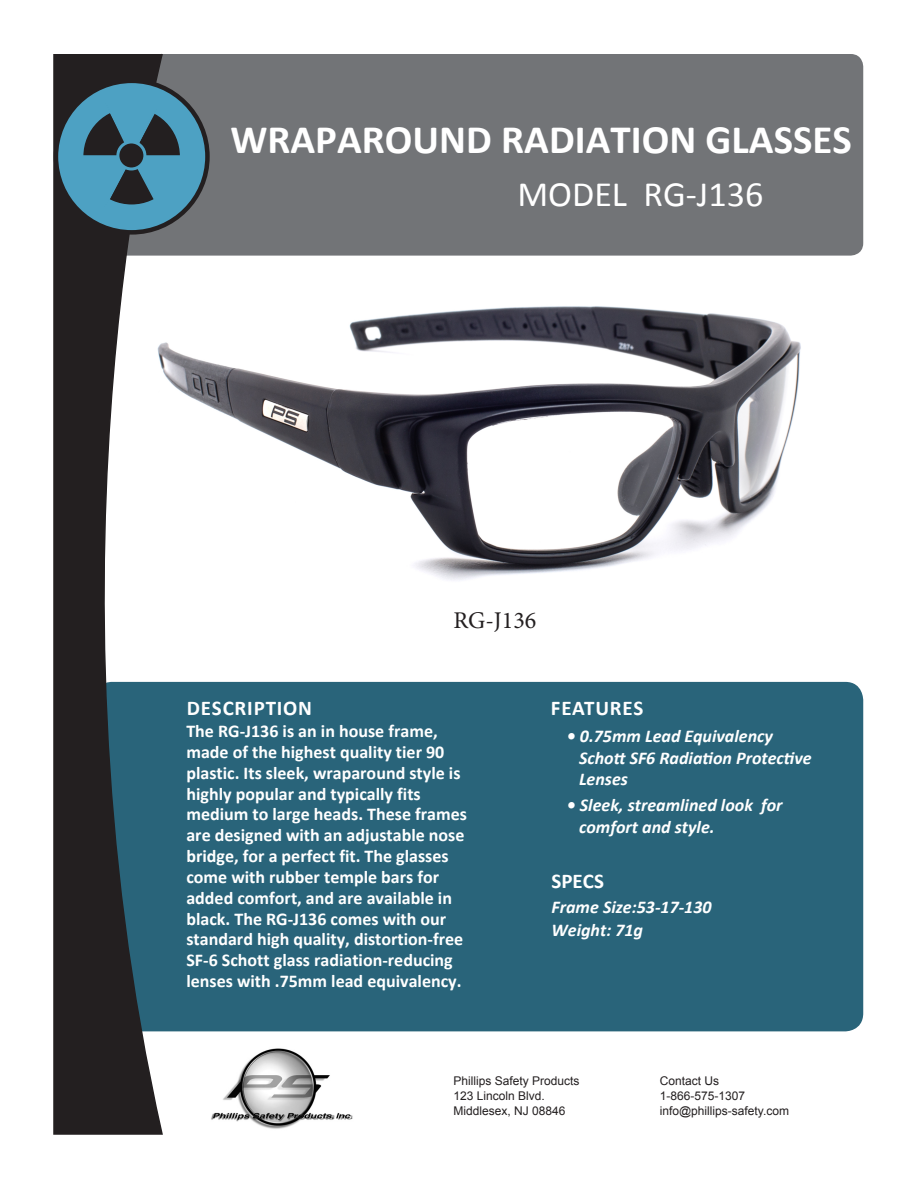
<style>
.page{position:relative;width:918px;height:1188px;background:#fff}
.page>*{position:absolute;margin:0;border:0;box-sizing:border-box;transform-origin:0 0}
.t1{font:700 40.5px "Calibri";color:#fff}
.t2{font:35.7px "Calibri";color:#fff}
.t3{font:24px "Minion Pro";color:#231f20}
.t4{font:700 21px "Calibri";letter-spacing:.04em;color:#fff}
.t5{font:700 18px/20.9px "Calibri";color:#fff}
.t6{font:italic 700 18px/23.5px "Calibri";color:#fff}
.t7{font:12px/15px "Arial";color:#231f20}
</style>
<div class="page">
<img style="left:164px;top:249px;width:698px;height:444px">
<div style="left:54px;top:54px;width:809px;height:202px;background:#727477;border-radius:13px"></div>
<img style="left:206px;top:1031px;width:150px;height:98px">
<div style="left:94px;top:682px;width:769px;height:349px;background:#29647a;border-radius:18px"></div>
<svg style="left:53px;top:53px;width:111px;height:1082px"></svg>
<svg style="left:56px;top:81px;width:151px;height:151px;background:#478eac"></svg>
<div style="left:54px;top:79px;width:156px;height:156px;border:4px solid #231f20;border-radius:50%"></div>
<svg style="left:69px;top:101px;width:126px;height:113px;background:#417d96"></svg>
<div style="left:118px;top:142px;width:27px;height:27px;background:#231f20;border-radius:50%"></div>
<div style="left:116px;top:140px;width:30px;height:30px;border:3px solid #4da1c3;border-radius:50%"></div>
<p class="t1" style="left:230px;top:114px;width:623px">WRAPAROUND RADIATION GLASSES</p>
<p class="t2" style="left:517px;top:172px;width:247px">MODEL RG-J136</p>
<p class="t3" style="left:453px;top:605px;width:85px">RG-J136</p>
<p class="t4" style="left:187px;top:695px;width:127px">DESCRIPTION</p>
<p class="t5" style="left:186px;top:721px;width:282px">The RG-J136 is an in house frame, made of the highest quality tier 90 plastic. Its sleek, wraparound style is highly popular and typically fits medium to large heads. These frames are designed with an adjustable nose bridge, for a perfect fit. The glasses come with rubber temple bars for added comfort, and are available in black. The RG-J136 comes with our standard high quality, distortion-free SF-6 Schott glass radiation-reducing lenses with .75mm lead equivalency.</p>
<p class="t4" style="left:551px;top:695px;width:94px">FEATURES</p>
<p class="t6" style="left:567px;top:724px;width:208px">• 0.75mm Lead Equivalency</p>
<p class="t6" style="left:579px;top:746px;width:234px">Schott SF6 Radiation Protective</p>
<p class="t6" style="left:579px;top:768px;width:50px">Lenses</p>
<p class="t6" style="left:567px;top:793px;width:217px">• Sleek, streamlined look for</p>
<p class="t6" style="left:579px;top:815px;width:137px">comfort and style.</p>
<p class="t4" style="left:552px;top:867px;width:54px">SPECS</p>
<p class="t6" style="left:552px;top:895px;width:162px">Frame Size:53-17-130<br>Weight: 71g</p>
<p class="t7" style="left:454px;top:1074px;width:128px">Phillips Safety Products<br>123 Lincoln Blvd.</p>
<p class="t7" style="left:454px;top:1104px;width:114px">Middlesex, NJ 08846</p>
<p class="t7" style="left:660px;top:1074px;width:131px">Contact Us<br>1-866-575-1307 info@phillips-safety.com</p>
</div>
